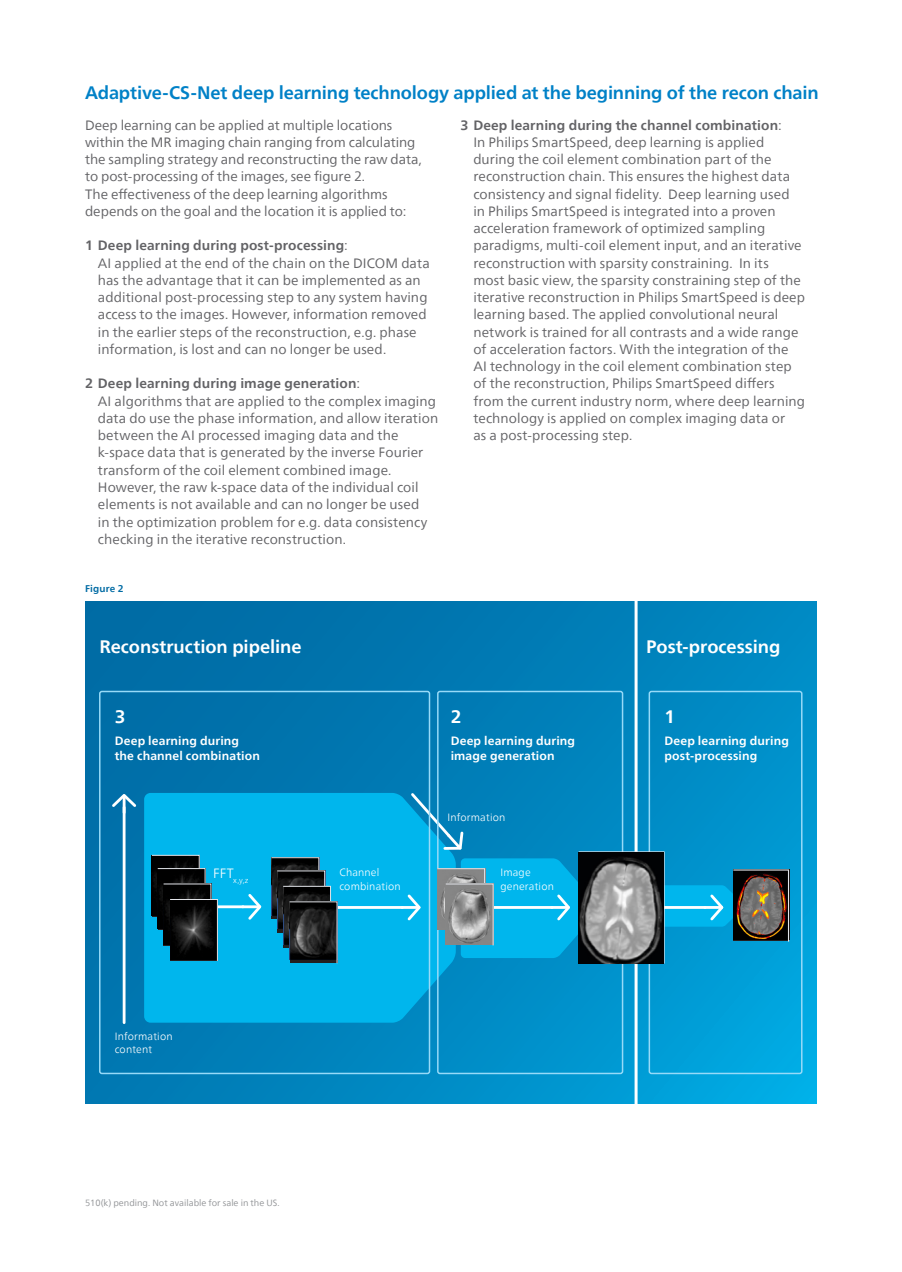
<style>
.page{position:relative;width:902px;height:1272px;background:#fff}
.page>*{position:absolute;margin:0;border:0;box-sizing:border-box;transform-origin:0 0}
.main_heading_2{font:700 18px "Neue Frutiger World";letter-spacing:-.01em;color:#0081c7}
._04_Caption{font:700 18px "Neue Frutiger World";color:#fff}
._02_Body_Heading{font:700 18px "Neue Frutiger World";color:#fff}
._01_Body_Copy{font:13.5px/17.2px "Neue Frutiger World";letter-spacing:.005em;color:#636366}
._02_Body_Heading-2{font:700 12px/15px "Neue Frutiger World";letter-spacing:.015em;color:#fff}
._04_Caption-2{font:300 10.5px/13.5px "Neue Frutiger World";letter-spacing:.015em;color:#fff}
._04_Caption-3{font:700 9.75px "Neue Frutiger World";letter-spacing:.02em;color:#006ba4}
.t1{font:9px "Neue Frutiger World";color:#939598}
._04_Caption-4{font:300 7.8px "Neue Frutiger World";color:#fff}
.s1{font-weight:700}
</style>
<div class="page">
<svg style="left:85px;top:601px;width:731px;height:502px;background:#0082bb"></svg>
<hr style="left:634px;top:594px;width:3px;height:511px;background:#fff">
<div style="left:144px;top:793px;width:312px;height:229px;background:#00b6ed"></div>
<div style="left:99px;top:690px;width:331px;height:384px;border:2px solid #97daf8;border-radius:2px"></div>
<div style="left:648px;top:690px;width:154px;height:384px;border:2px solid #97daf8;border-radius:2px"></div>
<div style="left:437px;top:690px;width:186px;height:384px;border:2px solid #97daf8;border-radius:2px"></div>
<hr style="left:199px;top:905px;width:44px;height:3px;background:#fff">
<hr style="left:243px;top:905px;width:15px;height:3px;background:#fff">
<svg style="left:246px;top:891px;width:18px;height:31px"></svg>
<hr style="left:328px;top:906px;width:74px;height:2px;background:#fff">
<hr style="left:123px;top:807px;width:2px;height:215px;background:#fff">
<svg style="left:109px;top:791px;width:30px;height:21px"></svg>
<svg style="left:270px;top:856px;width:68px;height:108px;background:#1d3e4a"></svg>
<svg style="left:151px;top:854px;width:67px;height:107px;background:#112e37"></svg>
<svg style="left:402px;top:790px;width:387px;height:174px;background:#2390b8"></svg>
<p class="main_heading_2" style="left:85px;top:77px;width:735px">Adaptive-CS-Net deep learning technology applied at the beginning of the recon chain</p>
<p class="_01_Body_Copy" style="left:85px;top:116px;width:338px">Deep learning can be applied at multiple locations within the MR imaging chain ranging from calculating the sampling strategy and reconstructing the raw data, to post-processing of the images, see figure 2.<br>The effectiveness of the deep learning algorithms depends on the goal and the location it is applied to:</p>
<p class="_01_Body_Copy" style="left:98px;top:237px;width:333px;text-indent:-13px"><span class="s1">1 Deep learning during post-processing</span>:<br>AI applied at the end of the chain on the DICOM data has the advantage that it can be implemented as an additional post-processing step to any system having access to the images. However, information removed in the earlier steps of the reconstruction, e.g. phase information, is lost and can no longer be used.</p>
<p class="_01_Body_Copy" style="left:98px;top:375px;width:342px;text-indent:-13px"><span class="s1">2 Deep learning during image generation</span>:<br>AI algorithms that are applied to the complex imaging data do use the phase information, and allow iteration between the AI processed imaging data and the k-space data that is generated by the inverse Fourier transform of the coil element combined image.<br>However, the raw k-space data of the individual coil elements is not available and can no longer be used<br>in the optimization problem for e.g. data consistency checking in the iterative reconstruction.</p>
<p class="_04_Caption-3" style="left:85px;top:579px;width:40px">Figure 2</p>
<p class="_01_Body_Copy" style="left:473px;top:116px;width:333px;text-indent:-13px"><span class="s1">3 Deep learning during the channel combination</span>:<br>In Philips SmartSpeed, deep learning is applied during the coil element combination part of the reconstruction chain. This ensures the highest data consistency and signal fidelity. Deep learning used<br>in Philips SmartSpeed is integrated into a proven acceleration framework of optimized sampling paradigms, multi-coil element input, and an iterative reconstruction with sparsity constraining. In its<br>most basic view, the sparsity constraining step of the iterative reconstruction in Philips SmartSpeed is deep learning based. The applied convolutional neural network is trained for all contrasts and a wide range of acceleration factors. With the integration of the AI technology in the coil element combination step of the reconstruction, Philips SmartSpeed differs from the current industry norm, where deep learning technology is applied on complex imaging data or<br>as a post-processing step.</p>
<p class="_04_Caption" style="left:99px;top:631px;width:203px">Reconstruction pipeline</p>
<p class="_04_Caption" style="left:646px;top:631px;width:136px">Post-processing</p>
<p class="_02_Body_Heading" style="left:115px;top:700px;width:12px">3</p>
<p class="_02_Body_Heading-2" style="left:115px;top:733px;width:147px">Deep learning during the channel combination</p>
<p class="_04_Caption-4" style="left:213px;top:874px;width:37px"><sup>FFT</sup>x,y,z</p>
<p class="_04_Caption-2" style="left:115px;top:1029px;width:59px">Information</p>
<p class="_04_Caption-2" style="left:115px;top:1042px;width:39px">content</p>
<p class="t1" style="left:85px;top:1196px;width:196px">510(k) pending. Not available for sale in the US.</p>
<p class="_04_Caption-2" style="left:339px;top:865px;width:41px">Channel</p>
<p class="_04_Caption-2" style="left:339px;top:879px;width:63px">combination</p>
<p class="_02_Body_Heading" style="left:450px;top:700px;width:12px">2</p>
<p class="_02_Body_Heading-2" style="left:450px;top:733px;width:126px">Deep learning during image generation</p>
<p class="_04_Caption-2" style="left:447px;top:810px;width:59px">Information</p>
<p class="_04_Caption-2" style="left:500px;top:865px;width:55px">Image generation</p>
<p class="_02_Body_Heading" style="left:664px;top:700px;width:12px">1</p>
<p class="_02_Body_Heading-2" style="left:664px;top:733px;width:126px">Deep learning during post-processing</p>
</div>
